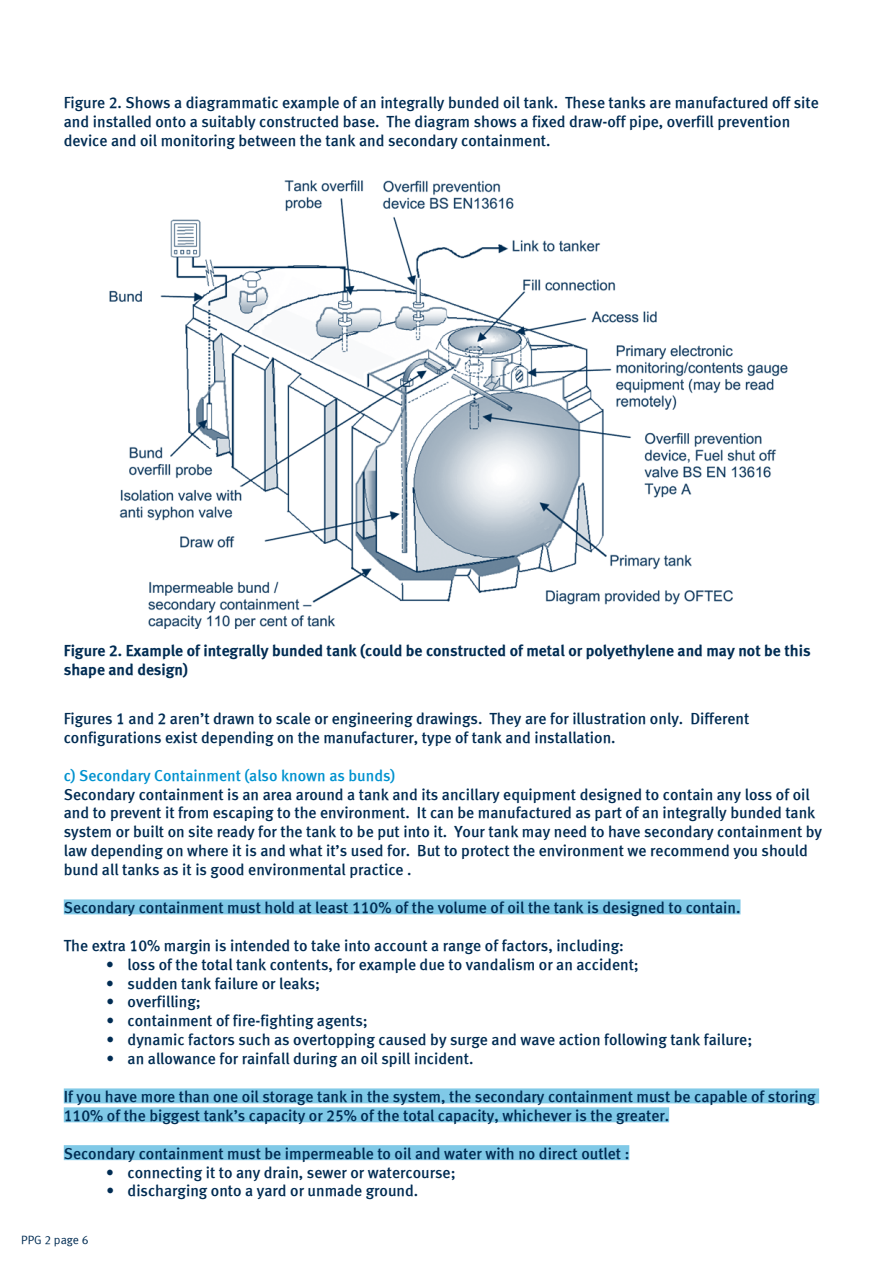
<style>
.page{position:relative;width:893px;height:1263px;background:#fff}
.page>*{position:absolute;margin:0;border:0;box-sizing:border-box;transform-origin:0 0}
.t1{font:15.75px/18.9px "EA Meta Medium Roman";color:#002c53}
.t2{font:15.75px/18.9px "EA Meta Bold Roman";color:#002c53}
.t3{font:15.75px "EA Meta Medium Roman";color:#0092cf}
.t4{font:12px "EA Meta Normal Roman";color:#002c53}
</style>
<div class="page">
<img style="left:109px;top:180px;width:679px;height:448px">
<div style="left:64px;top:899px;width:676px;height:15px;background:#80c9e7"></div>
<div style="left:64px;top:1088px;width:755px;height:15px;background:#80c9e7"></div>
<div style="left:64px;top:1107px;width:605px;height:15px;background:#80c9e7"></div>
<div style="left:64px;top:1145px;width:565px;height:15px;background:#80c9e7"></div>
<p class="t1" style="left:64px;top:93px;width:757px">Figure 2. Shows a diagrammatic example of an integrally bunded oil tank. These tanks are manufactured off site and installed onto a suitably constructed base. The diagram shows a fixed draw-off pipe, overfill prevention device and oil monitoring between the tank and secondary containment.</p>
<p class="t2" style="left:64px;top:641px;width:748px">Figure 2. Example of integrally bunded tank (could be constructed of metal or polyethylene and may not be this shape and design)</p>
<p class="t1" style="left:64px;top:709px;width:687px">Figures 1 and 2 aren’t drawn to scale or engineering drawings. They are for illustration only. Different configurations exist depending on the manufacturer, type of tank and installation.</p>
<p class="t3" style="left:64px;top:766px;width:333px">c) Secondary Containment (also known as bunds)</p>
<p class="t1" style="left:64px;top:784px;width:760px">Secondary containment is an area around a tank and its ancillary equipment designed to contain any loss of oil and to prevent it from escaping to the environment. It can be manufactured as part of an integrally bunded tank system or built on site ready for the tank to be put into it. Your tank may need to have secondary containment by law depending on where it is and what it’s used for. But to protect the environment we recommend you should bund all tanks as it is good environmental practice .</p>
<p class="t1" style="left:64px;top:898px;width:678px">Secondary containment must hold at least 110% of the volume of oil the tank is designed to contain.</p>
<p class="t1" style="left:64px;top:936px;width:562px">The extra 10% margin is intended to take into account a range of factors, including:</p>
<p class="t1" style="left:106px;top:954px;width:534px">• loss of the total tank contents, for example due to vandalism or an accident;</p>
<p class="t1" style="left:106px;top:973px;width:215px">• sudden tank failure or leaks;</p>
<p class="t1" style="left:106px;top:992px;width:96px">• overfilling;</p>
<p class="t1" style="left:106px;top:1011px;width:263px">• containment of fire-fighting agents;</p>
<p class="t1" style="left:106px;top:1030px;width:647px">• dynamic factors such as overtopping caused by surge and wave action following tank failure;</p>
<p class="t1" style="left:106px;top:1049px;width:368px">• an allowance for rainfall during an oil spill incident.</p>
<p class="t1" style="left:64px;top:1087px;width:753px">If you have more than one oil storage tank in the system, the secondary containment must be capable of storing<br>110% of the biggest tank’s capacity or 25% of the total capacity, whichever is the greater.</p>
<p class="t1" style="left:64px;top:1143px;width:567px">Secondary containment must be impermeable to oil and water with no direct outlet :</p>
<p class="t1" style="left:106px;top:1162px;width:351px">• connecting it to any drain, sewer or watercourse;</p>
<p class="t1" style="left:106px;top:1181px;width:313px">• discharging onto a yard or unmade ground.</p>
<p class="t4" style="left:21px;top:1233px;width:59px">PPG 2 page</p>
</div>
